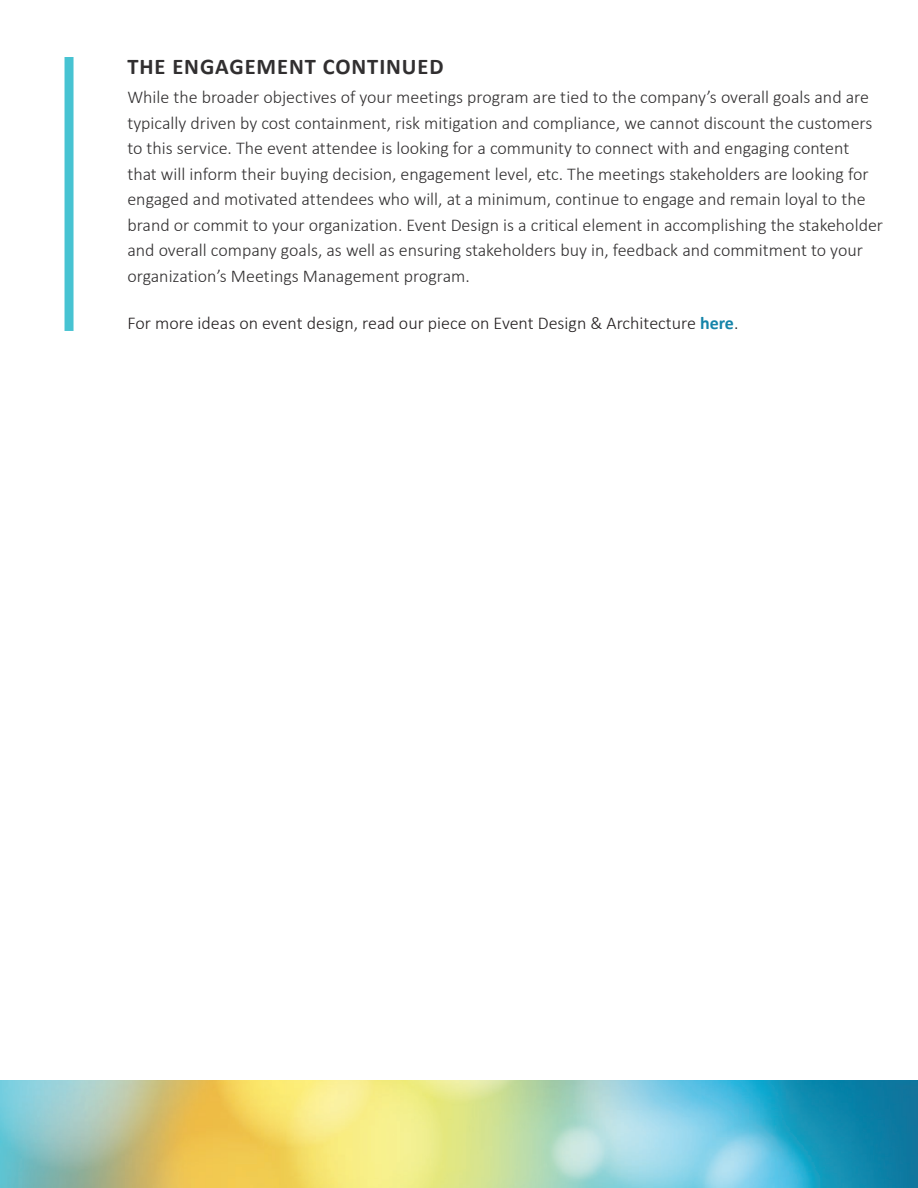
<style>
.page{position:relative;width:918px;height:1188px;background:#fff}
.page>*{position:absolute;margin:0;border:0;box-sizing:border-box;transform-origin:0 0}
.t1{font:700 22.5px "Calibri";letter-spacing:.04em;color:#312f30}
.t2{font:300 18px/25.5px "Calibri";color:#312f30}
.t3{font:300 18px "Calibri";color:#231f20}
.s1{font-weight:700;color:#1584a9}
</style>
<div class="page">
<div style="left:65px;top:57px;width:9px;height:274px;background:#47c3d2"></div>
<img style="left:0;top:1080px;width:918px;height:108px">
<p class="t1" style="left:127px;top:52px;width:318px">THE ENGAGEMENT CONTINUED</p>
<p class="t2" style="left:127px;top:84px;width:747px">While the broader objectives of your meetings program are tied to the company’s overall goals and are typically driven by cost containment, risk mitigation and compliance, we cannot discount the customers</p>
<p class="t2" style="left:127px;top:135px;width:757px">to this service. The event attendee is looking for a community to connect with and engaging content that will inform their buying decision, engagement level, etc. The meetings stakeholders are looking for engaged and motivated attendees who will, at a minimum, continue to engage and remain loyal to the brand or commit to your organization. Event Design is a critical element in accomplishing the stakeholder and overall company goals, as well as ensuring stakeholders buy in, feedback and commitment to your organization’s Meetings Management program.</p>
<p class="t3" style="left:127px;top:312px;width:613px">For more ideas on event design, read our piece on Event Design &amp; Architecture <span class="s1">here</span>.</p>
</div>
